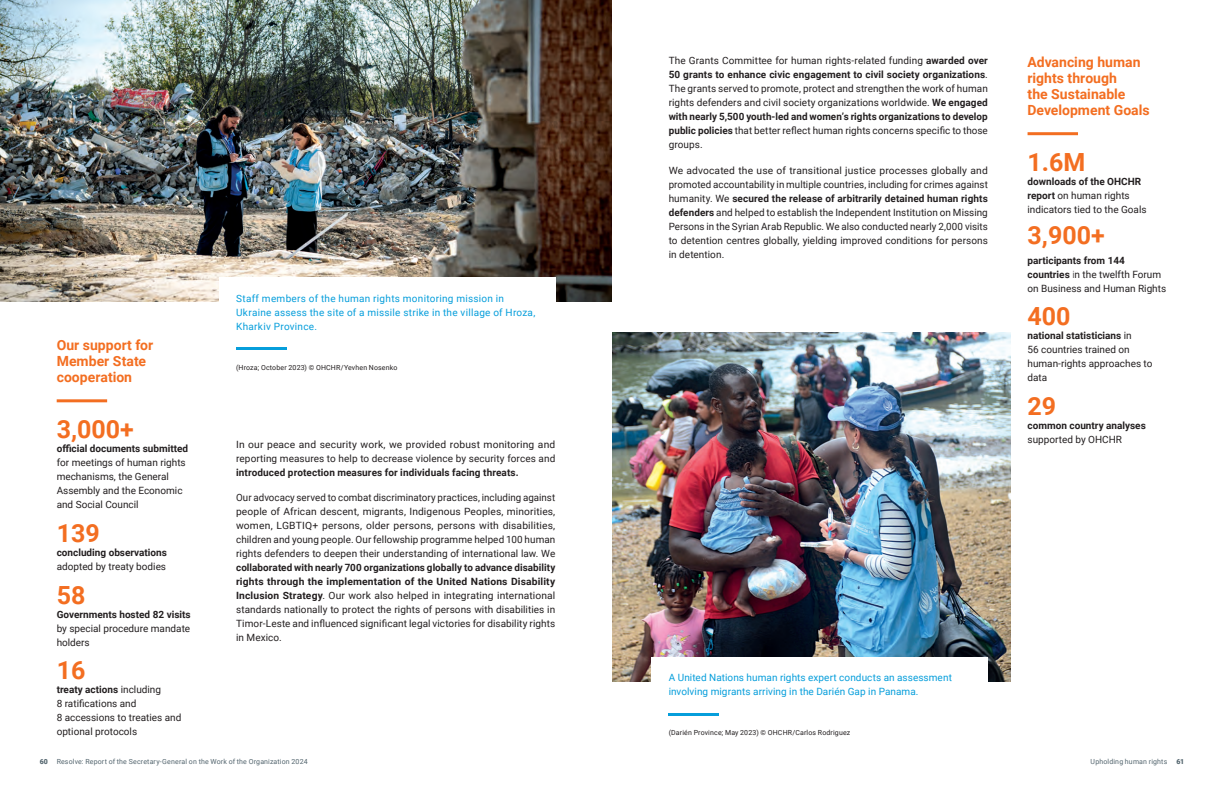
<style>
.page{position:relative;width:1224px;height:792px;background:#fff}
.page>*{position:absolute;margin:0;border:0;box-sizing:border-box;transform-origin:0 0}
.Data{font:700 25px "Roboto";color:#f36e21}
.Highlight_text{font:700 25px "Roboto";color:#f36e21}
.Highlight_Title{font:700 14px/16px "Roboto";color:#f36e21}
.Body_copy{font:10px/14px "Roboto";letter-spacing:.005em;color:#231f20;text-align:justify}
.Highlight_text-2{font:10px/14px "Roboto";color:#231f20}
.Caption_blue_text{font:10px/14px "Roboto";letter-spacing:.015em;color:#069edb}
.Highlight_text-3{font:700 10px/14px "Roboto";color:#231f20}
.t1{font:7px "Roboto";letter-spacing:.02em;color:#53656e}
.Caption_copyright_black{font:7px "Roboto";letter-spacing:.02em;color:#231f20}
.t2{font:900 7px "Roboto";color:#53656e}
.s1{font-weight:700}
.s2{font-weight:400}
.s3{font-weight:300}
</style>
<div class="page">
<img style="left:0;top:0;width:612px;height:302px">
<img style="left:612px;top:333px;width:399px;height:349px">
<div style="left:652px;top:657px;width:336px;height:95px;background:#fff"></div>
<hr style="left:669px;top:713px;width:50px;height:3px;background:#069edb">
<div style="left:219px;top:277px;width:336px;height:110px;background:#fff"></div>
<hr style="left:236px;top:347px;width:51px;height:3px;background:#069edb">
<hr style="left:1028px;top:132px;width:50px;height:3px;background:#f36e21">
<hr style="left:57px;top:399px;width:50px;height:3px;background:#f36e21">
<p class="Highlight_Title" style="left:57px;top:337px;width:98px">Our support for<br>Member State cooperation</p>
<p class="Data" style="left:57px;top:412px;width:79px">3,000+</p>
<p class="Highlight_text-2" style="left:57px;top:442px;width:133px"><span class="s1">official documents submitted </span>for meetings of human rights mechanisms, the General<br>Assembly and the Economic and Social Council</p>
<p class="Data" style="left:57px;top:516px;width:45px">139</p>
<p class="Highlight_text-3" style="left:57px;top:545px;width:112px">concluding observations <span class="s2">adopted by treaty bodies</span></p>
<p class="Data" style="left:57px;top:577px;width:30px">58</p>
<p class="Highlight_text-2" style="left:57px;top:607px;width:136px;text-align:justify"><span class="s1">Governments hosted 82 visits </span>by special procedure mandate holders</p>
<p class="Data" style="left:57px;top:653px;width:30px">16</p>
<p class="Highlight_text-2" style="left:57px;top:682px;width:126px"><span class="s1">treaty actions</span> including<br>8 ratifications and<br>8 accessions to treaties and optional protocols</p>
<p class="Caption_blue_text" style="left:236px;top:291px;width:301px">Staff members of the human rights monitoring mission in<br>Ukraine assess the site of a missile strike in the village of Hroza,<br>Kharkiv Province.</p>
<p class="Caption_copyright_black" style="left:236px;top:362px;width:163px">(Hroza; October 2023) © OHCHR/Yevhen Nosenko</p>
<p class="Body_copy" style="left:236px;top:437px;width:321px">In our peace and security work, we provided robust monitoring and reporting measures to help to decrease violence by security forces and <span class="s1">introduced protection measures for individuals facing threats.</span></p>
<p class="Body_copy" style="left:236px;top:490px;width:321px">Our advocacy served to combat discriminatory practices, including against people of African descent, migrants, Indigenous Peoples, minorities, women, LGBTIQ+ persons, older persons, persons with disabilities, children and young people. Our fellowship programme helped 100 human rights defenders to deepen their understanding of international law. We <span class="s1">collaborated with nearly 700 organizations globally to advance disability rights through the implementation of the United Nations Disability Inclusion Strategy</span>. Our work also helped in integrating international standards nationally to protect the rights of persons with disabilities in Timor-Leste and influenced significant legal victories for disability rights in Mexico.</p>
<p class="Body_copy" style="left:669px;top:53px;width:321px">The Grants Committee for human rights-related funding <span class="s1">awarded over 50 grants to enhance civic engagement to civil society organizations</span>.<br>The grants served to promote, protect and strengthen the work of human rights defenders and civil society organizations worldwide. <span class="s1">We engaged with nearly 5,500 youth-led and women’s rights organizations to develop public policies</span> that better reflect human rights concerns specific to those groups.</p>
<p class="Body_copy" style="left:669px;top:163px;width:321px">We advocated the use of transitional justice processes globally and promoted accountability in multiple countries, including for crimes against humanity. We <span class="s1">secured the release of arbitrarily detained human rights defenders</span> and helped to establish the Independent Institution on Missing Persons in the Syrian Arab Republic. We also conducted nearly 2,000 visits to detention centres globally, yielding improved conditions for persons in detention.</p>
<p class="Highlight_Title" style="left:1028px;top:54px;width:124px">Advancing human rights through<br>the Sustainable<br>Development Goals</p>
<p class="Data" style="left:1028px;top:145px;width:59px">1.6M</p>
<p class="Highlight_text-2" style="left:1028px;top:174px;width:121px"><span class="s1">downloads of the OHCHR report</span> on human rights indicators tied to the Goals</p>
<p class="Highlight_text" style="left:1028px;top:218px;width:79px">3,900+</p>
<p class="Highlight_text-2" style="left:1028px;top:253px;width:140px"><span class="s1">participants from 144 countries</span> <span class="s3">i</span>n the twelfth Forum on Business and Human Rights</p>
<p class="Data" style="left:1028px;top:299px;width:45px">400</p>
<p class="Highlight_text-2" style="left:1028px;top:328px;width:126px"><span class="s1">national statisticians</span> in<br>56 countries trained on human-rights approaches to data</p>
<p class="Data" style="left:1028px;top:388px;width:30px">29</p>
<p class="Highlight_text-3" style="left:1028px;top:418px;width:120px">common country analyses <span class="s2">supported by OHCHR</span></p>
<p class="Caption_blue_text" style="left:669px;top:670px;width:285px">A United Nations human rights expert conducts an assessment involving migrants arriving in the Darién Gap in Panama.</p>
<p class="Caption_copyright_black" style="left:669px;top:728px;width:183px">(Darién Province; May 2023) © OHCHR/Carlos Rodriguez</p>
<p class="t2" style="left:40px;top:756px;width:10px">60</p>
<p class="t1" style="left:57px;top:756px;width:253px">Resolve: Report of the Secretary-General on the Work of the Organization 2024</p>
<p class="t1" style="left:1091px;top:756px;width:78px">Upholding human rights</p>
<p class="t2" style="left:1177px;top:756px;width:9px">61</p>
</div>
